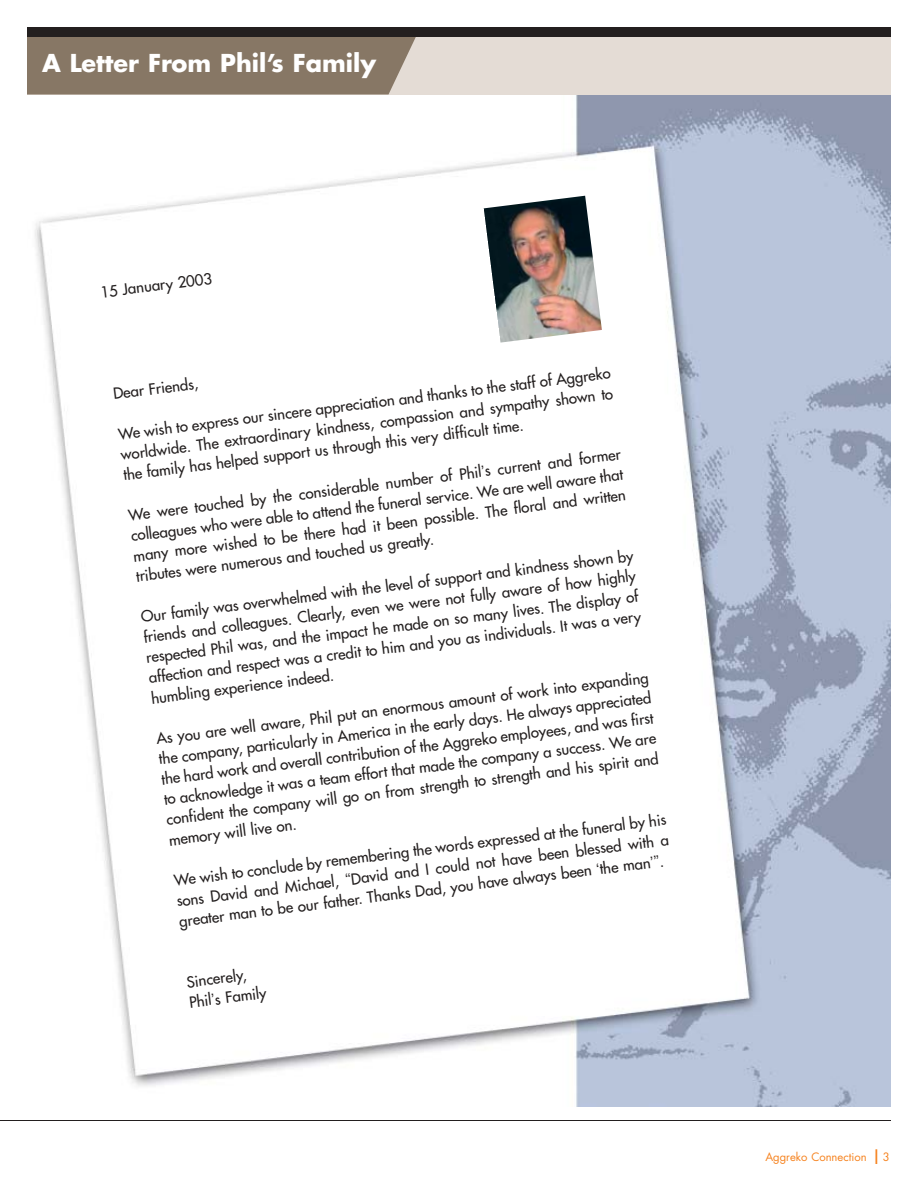
<style>
.page{position:relative;width:918px;height:1188px;background:#fff}
.page>*{position:absolute;margin:0;border:0;box-sizing:border-box;transform-origin:0 0}
.t1{font:700 24px "Futura";color:#fff}
.t2{font:15px/20.5px "Futura";color:#231f1f;text-align:justify}
.t3{font:11.25px "Futura";color:#f6821e}
.s1{font-family:"Helvetica";font-stretch:condensed}
.s2{font-size:19.5px}
</style>
<div class="page">
<img style="left:27px;top:94px;width:864px;height:1013px">
<hr style="left:0;top:1120px;width:891px;height:1px;background:#231f1f">
<div style="left:27px;top:27px;width:864px;height:67px;background:#e4dcd5"></div>
<div style="left:27px;top:37px;width:389px;height:57px;background:#877765"></div>
<div style="left:27px;top:27px;width:864px;height:10px;background:#231f1f"></div>
<img style="left:484px;top:196px;width:118px;height:147px">
<h1 class="t1" style="left:42px;top:52px;width:336px">A Letter From Phil’s Family</h1>
<p class="t2" style="left:100px;top:283px;width:114px;rotate:-7deg">15 January 2003</p>
<p class="t2" style="left:117px;top:425px;width:497px;rotate:-7deg">We wish to express our sincere appreciation and thanks to the staff of Aggreko worldwide. The extraordinary kindness, compassion and sympathy shown to the family has helped support us through this very difficult time.</p>
<p class="t2" style="left:112px;top:384px;width:87px;rotate:-7deg">Dear Friends,</p>
<p class="t2" style="left:127px;top:506px;width:497px;rotate:-7deg">We were touched by the considerable number of Phil<span class="s1">’</span>s current and former colleagues who were able to attend the funeral service. We are well aware that many more wished to be there had it been possible. The floral and written tributes were numerous and touched us greatly.</p>
<p class="t2" style="left:140px;top:607px;width:497px;rotate:-7deg">Our family was overwhelmed with the level of support and kindness shown by friends and colleagues. Clearly, even we were not fully aware of how highly respected Phil was, and the impact he made on so many lives. The display of affection and respect was a credit to him and you as individuals. It was a very humbling experience indeed.</p>
<p class="t2" style="left:155px;top:729px;width:498px;rotate:-7deg">As you are well aware, Phil put an enormous amount of work into expanding the company, particularly in America in the early days. He always appreciated the hard work and overall contribution of the Aggreko employees, and was first to acknowledge it was a team effort that made the company a success. We are confident the company will go on from strength to strength and his spirit and memory will live on.</p>
<p class="t2" style="left:173px;top:871px;width:497px;rotate:-7deg">We wish to conclude by remembering the words expressed at the funeral by his sons David and Michael, <span class="s1">“</span>David and I could not have been blessed with a greater man to be our father. Thanks Dad, you have always been <span class="s1">‘</span>the man<span class="s1">’”</span>.</p>
<p class="t2" style="left:186px;top:973px;width:79px;rotate:-7deg">Sincerely,<br>Phil<span class="s1">’</span>s Family</p>
<p class="t3" style="left:765px;top:1152px;width:126px">Aggreko Connection <span class="s2">I</span> 3</p>
</div>
